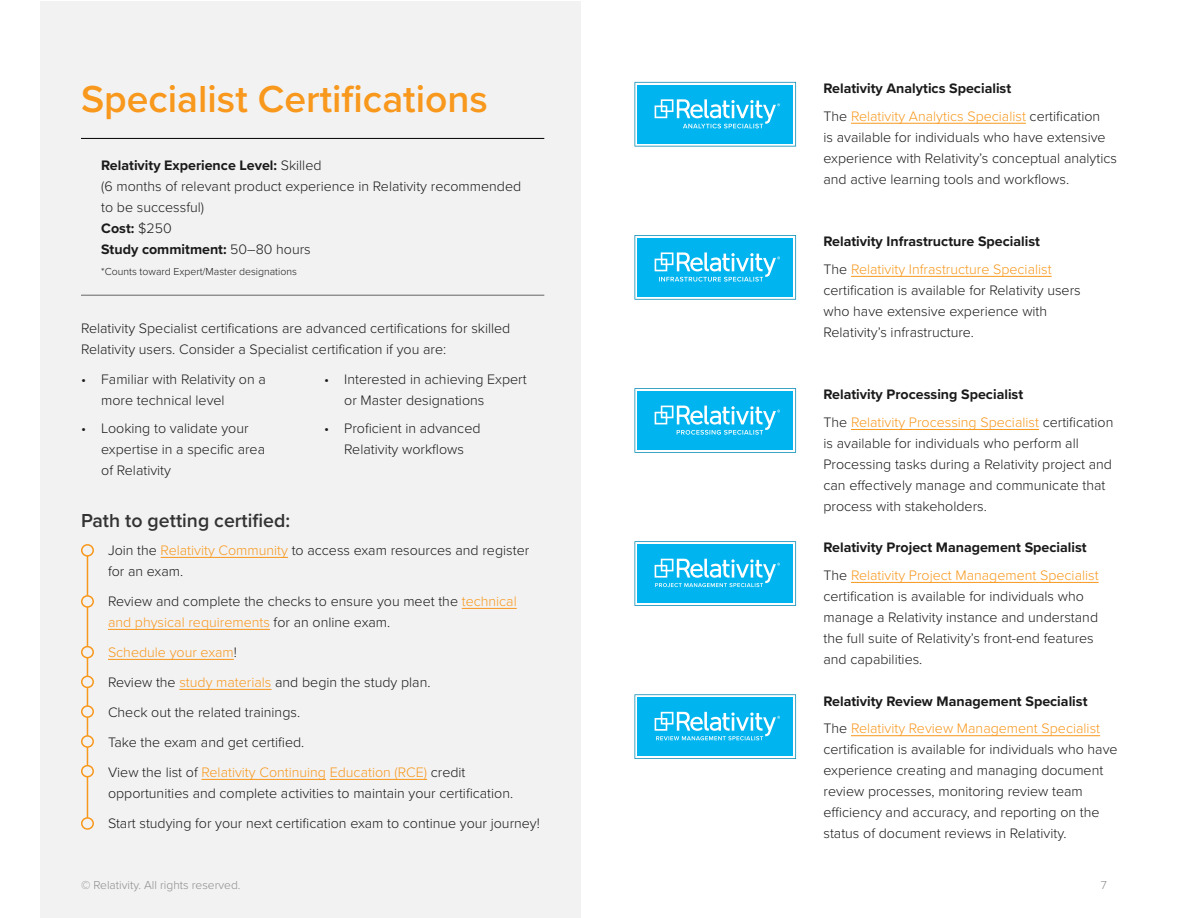
<style>
.page{position:relative;width:1188px;height:918px;background:#fff}
.page>*{position:absolute;margin:0;border:0;box-sizing:border-box;transform-origin:0 0}
.t1{font:600 39px "Proxima Nova";color:#f8981d}
.Subhead_1{font:600 19.5px "Proxima Nova";color:#333}
.Body_Copy{font:300 14.25px/21px "Proxima Nova";color:#1a1a1a}
.Body_Copy-2{font:700 14.25px "Proxima Nova";color:#1a1a1a}
.Body_Copy-3{font:300 14.25px "Proxima Nova";color:#f8981d}
.t2{font:300 12px "Proxima Nova";color:#8d8d8d}
.Body_Copy-4{font:300 10.5px "Proxima Nova";color:#1a1a1a}
.s1{font-weight:700}
.s2{color:#f8981d}
.s3{color:#1a1a1a}
</style>
<div class="page">
<div style="left:40px;top:1px;width:541px;height:916px;background:#f2f2f2"></div>
<hr style="left:81px;top:138px;width:463px;height:1px;background:#000">
<hr style="left:81px;top:295px;width:463px;height:1px;background:#666">
<hr style="left:161px;top:557px;width:127px;height:1px;background:#f8981d">
<hr style="left:462px;top:608px;width:55px;height:1px;background:#f8981d">
<hr style="left:108px;top:629px;width:162px;height:1px;background:#f8981d">
<hr style="left:108px;top:659px;width:126px;height:1px;background:#f8981d">
<hr style="left:179px;top:689px;width:93px;height:1px;background:#f8981d">
<hr style="left:202px;top:779px;width:124px;height:1px;background:#f8981d">
<hr style="left:330px;top:779px;width:97px;height:1px;background:#f8981d">
<svg style="left:634px;top:694px;width:162px;height:65px;background:#31c2f0"></svg>
<svg style="left:634px;top:82px;width:162px;height:65px;background:#30c1f0"></svg>
<svg style="left:634px;top:235px;width:162px;height:65px;background:#31c1f0"></svg>
<svg style="left:634px;top:541px;width:162px;height:65px;background:#30c1f0"></svg>
<svg style="left:634px;top:388px;width:162px;height:65px;background:#30c1f0"></svg>
<hr style="left:851px;top:123px;width:175px;height:1px;background:#f8981d">
<hr style="left:851px;top:276px;width:201px;height:1px;background:#f8981d">
<hr style="left:851px;top:429px;width:188px;height:1px;background:#f8981d">
<hr style="left:851px;top:582px;width:248px;height:1px;background:#f8981d">
<hr style="left:851px;top:735px;width:249px;height:1px;background:#f8981d">
<hr style="left:87px;top:546px;width:1px;height:280px;background:#f8981d">
<div style="left:82px;top:545px;width:11px;height:11px;background:#f2f2f2;border-radius:50%"></div>
<div style="left:81px;top:544px;width:13px;height:13px;border:2px solid #f8981d;border-radius:50%"></div>
<div style="left:82px;top:596px;width:11px;height:11px;background:#f2f2f2;border-radius:50%"></div>
<div style="left:81px;top:595px;width:13px;height:13px;border:2px solid #f8981d;border-radius:50%"></div>
<div style="left:82px;top:647px;width:11px;height:11px;background:#f2f2f2;border-radius:50%"></div>
<div style="left:81px;top:646px;width:13px;height:12px;border:2px solid #f8981d;border-radius:50%"></div>
<div style="left:82px;top:676px;width:11px;height:11px;background:#f2f2f2;border-radius:50%"></div>
<div style="left:81px;top:676px;width:13px;height:12px;border:2px solid #f8981d;border-radius:50%"></div>
<div style="left:82px;top:706px;width:11px;height:11px;background:#f2f2f2;border-radius:50%"></div>
<div style="left:81px;top:705px;width:13px;height:13px;border:2px solid #f8981d;border-radius:50%"></div>
<div style="left:82px;top:736px;width:11px;height:11px;background:#f2f2f2;border-radius:50%"></div>
<div style="left:81px;top:735px;width:13px;height:13px;border:2px solid #f8981d;border-radius:50%"></div>
<div style="left:82px;top:766px;width:11px;height:11px;background:#f2f2f2;border-radius:50%"></div>
<div style="left:81px;top:765px;width:13px;height:12px;border:2px solid #f8981d;border-radius:50%"></div>
<div style="left:82px;top:818px;width:11px;height:11px;background:#f2f2f2;border-radius:50%"></div>
<div style="left:81px;top:817px;width:13px;height:13px;border:2px solid #f8981d;border-radius:50%"></div>
<p class="t1" style="left:81px;top:70px;width:408px">Specialist Certifications</p>
<p class="Body_Copy" style="left:101px;top:154px;width:421px"><span class="s1">Relativity Experience Level:</span> Skilled<br>(6 months of relevant product experience in Relativity recommended to be successful)<br><span class="s1">Cost:</span> $250<br><span class="s1">Study commitment:</span> 50–80 hours</p>
<p class="Body_Copy-4" style="left:101px;top:264px;width:197px">*Counts toward Expert/Master designations</p>
<p class="Body_Copy" style="left:81px;top:317px;width:431px">Relativity Specialist certifications are advanced certifications for skilled<br>Relativity users. Consider a Specialist certification if you are:</p>
<p class="Body_Copy" style="left:101px;top:368px;width:166px;text-indent:-20px">• Familiar with Relativity on a more technical level</p>
<p class="Body_Copy" style="left:101px;top:417px;width:165px;text-indent:-20px">• Looking to validate your expertise in a specific area of Relativity</p>
<p class="Body_Copy" style="left:344px;top:368px;width:184px;text-indent:-20px">• Interested in achieving Expert or Master designations</p>
<p class="Body_Copy" style="left:324px;top:417px;width:158px;text-align:center">• Proficient in advanced<br>Relativity workflows</p>
<p class="Subhead_1" style="left:81px;top:506px;width:211px">Path to getting certified:</p>
<p class="Body_Copy" style="left:108px;top:539px;width:423px">Join the <span class="s2">Relativity Community</span> to access exam resources and register for an exam.</p>
<p class="Body_Copy" style="left:108px;top:590px;width:410px">Review and complete the checks to ensure you meet the <span class="s2">technical and physical requirements</span> for an online exam.</p>
<p class="Body_Copy-3" style="left:108px;top:642px;width:130px">Schedule your exam<span class="s3">!</span></p>
<p class="Body_Copy" style="left:108px;top:671px;width:324px">Review the <span class="s2">study materials</span> and begin the study plan.</p>
<p class="Body_Copy" style="left:108px;top:701px;width:194px">Check out the related trainings.</p>
<p class="Body_Copy" style="left:108px;top:731px;width:198px">Take the exam and get certified.</p>
<p class="Body_Copy" style="left:108px;top:761px;width:407px">View the list of <span class="s2">Relativity Continuing Education (RCE)</span> credit opportunities and complete activities to maintain your certification.</p>
<p class="Body_Copy" style="left:108px;top:812px;width:433px">Start studying for your next certification exam to continue your journey!</p>
<p class="Body_Copy-2" style="left:824px;top:78px;width:189px">Relativity Analytics Specialist</p>
<p class="Body_Copy" style="left:824px;top:105px;width:295px">The <span class="s2">Relativity Analytics Specialist</span> certification<br>is available for individuals who have extensive experience with Relativity’s conceptual analytics and active learning tools and workflows.</p>
<p class="Body_Copy-2" style="left:824px;top:231px;width:218px">Relativity Infrastructure Specialist</p>
<p class="Body_Copy" style="left:824px;top:258px;width:259px">The <span class="s2">Relativity Infrastructure Specialist </span>certification is available for Relativity users who have extensive experience with Relativity’s infrastructure.</p>
<p class="Body_Copy-2" style="left:824px;top:384px;width:201px">Relativity Processing Specialist</p>
<p class="Body_Copy" style="left:824px;top:411px;width:291px">The <span class="s2">Relativity Processing Specialist</span> certification is available for individuals who perform all Processing tasks during a Relativity project and can effectively manage and communicate that process with stakeholders.</p>
<p class="Body_Copy-2" style="left:824px;top:537px;width:265px">Relativity Project Management Specialist</p>
<p class="Body_Copy" style="left:824px;top:564px;width:277px">The <span class="s2">Relativity Project Management Specialist </span>certification is available for individuals who manage a Relativity instance and understand the full suite of Relativity’s front-end features and capabilities.</p>
<p class="Body_Copy-2" style="left:824px;top:690px;width:265px">Relativity Review Management Specialist</p>
<p class="Body_Copy" style="left:824px;top:717px;width:296px">The <span class="s2">Relativity Review Management Specialist </span>certification is available for individuals who have experience creating and managing document review processes, monitoring review team efficiency and accuracy, and reporting on the status of document reviews in Relativity.</p>
<p class="t2" style="left:81px;top:876px;width:161px">© Relativity. All rights reserved.</p>
<p class="t2" style="left:1101px;top:876px;width:8px">7</p>
</div>
